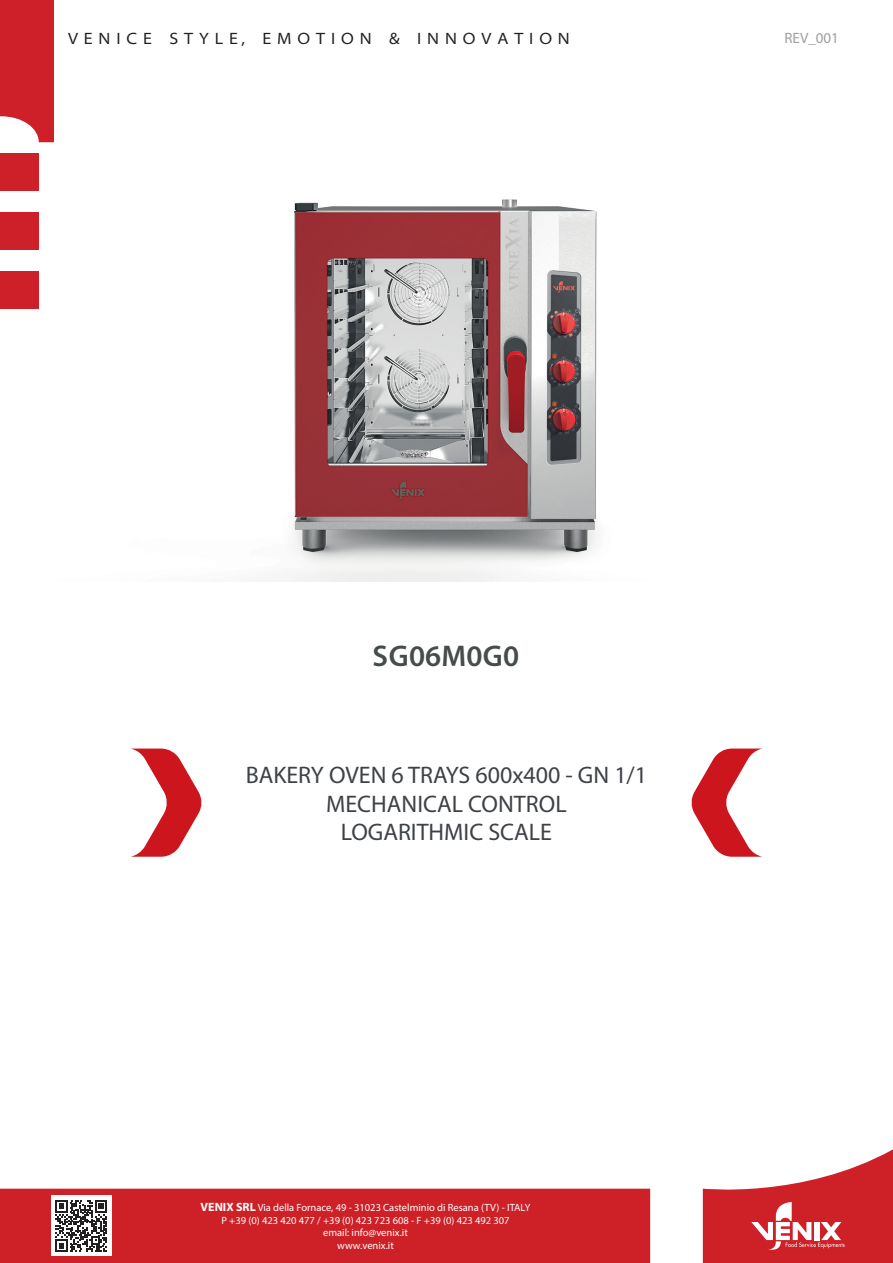
<style>
.page{position:relative;width:893px;height:1263px;background:#fff}
.page>*{position:absolute;margin:0;border:0;box-sizing:border-box;transform-origin:0 0}
.CODICE_FORNO_copertina{font:600 30px "Myriad Pro";letter-spacing:.01em;color:#464c4c}
.t1{font:24px "Myriad Pro";color:#3e4246}
.t2{font:semi-expanded 16.5px "Myriad Pro";letter-spacing:.36em;color:#231f20}
.Indice_revisione_copertina{font:15px "Myriad Pro";color:#9f9fa1}
.t3{font:10.5px/12.6px "Myriad Pro";color:#fff;text-align:center}
.s1{font-weight:700;font-size:12px}
</style>
<div class="page">
<div style="left:0;top:1188px;width:651px;height:75px;background:#cd2027"></div>
<div style="left:51px;top:1195px;width:61px;height:61px;background:#fff"></div>
<svg style="left:55px;top:1200px;width:52px;height:52px"></svg>
<svg style="left:702px;top:1149px;width:191px;height:114px"></svg>
<svg style="left:0;top:0;width:54px;height:142px;background:#d2363e"></svg>
<div style="left:0;top:212px;width:39px;height:37px;background:#cd2028"></div>
<div style="left:0;top:153px;width:39px;height:37px;background:#cd2028"></div>
<div style="left:0;top:271px;width:39px;height:37px;background:#cd2028"></div>
<svg style="left:131px;top:748px;width:71px;height:109px"></svg>
<svg style="left:691px;top:748px;width:71px;height:109px"></svg>
<img style="left:255px;top:199px;width:342px;height:382px">
<p class="t2" style="left:68px;top:28px;width:503px">VENICE STYLE, EMOTION &amp; INNOVATION</p>
<p class="Indice_revisione_copertina" style="left:784px;top:29px;width:56px">REV_001</p>
<p class="CODICE_FORNO_copertina" style="left:373px;top:636px;width:148px">SG06M0G0</p>
<p class="t1" style="left:246px;top:760px;width:403px">BAKERY OVEN 6 TRAYS 600x400 - GN 1/1</p>
<p class="t1" style="left:326px;top:789px;width:242px">MECHANICAL CONTROL</p>
<p class="t1" style="left:341px;top:817px;width:213px">LOGARITHMIC SCALE</p>
<p class="t3" style="left:201px;top:1201px;width:331px"><span class="s1">VENIX SRL</span> Via della Fornace, 49 - 31023 Castelminio di Resana (TV) - ITALY P +39 (0) 423 420 477 / +39 (0) 423 723 608 - F +39 (0) 423 492 307<br>email: info@venix.it<br>www.venix.it</p>
</div>
